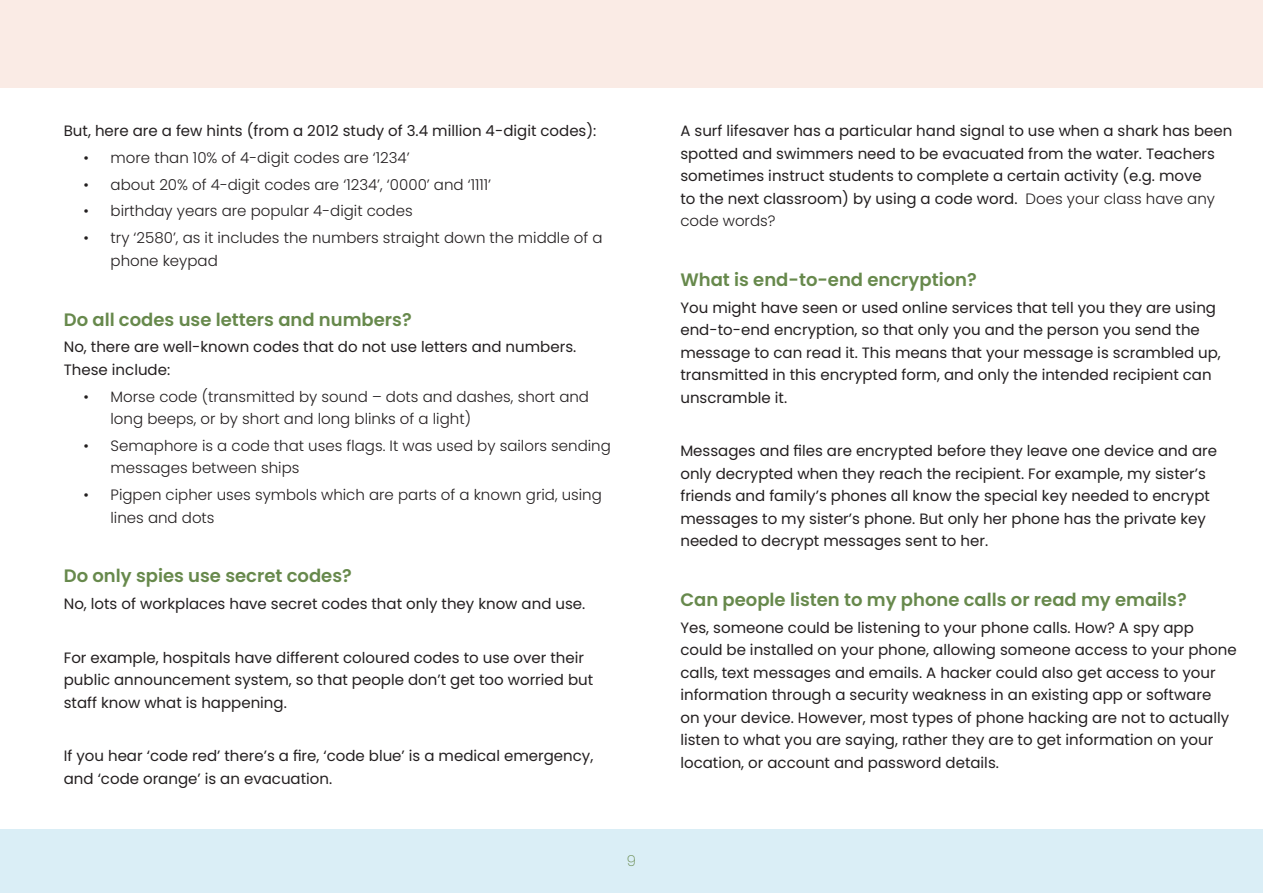
<style>
.page{position:relative;width:1263px;height:893px;background:#fff}
.page>*{position:absolute;margin:0;border:0;box-sizing:border-box;transform-origin:0 0}
.t1{font:600 18px "Poppins";color:#67894c}
.t2{font:15px/22.5px "Poppins";color:#231f20}
.t3{font:300 15px/22.5px "Poppins";color:#231f20}
.t4{font:200 15px "Poppins";color:#67894c}
.s1{font-weight:300}
</style>
<div class="page">
<div style="left:0;top:829px;width:1263px;height:64px;background:#daeef6"></div>
<div style="left:0;top:0;width:1263px;height:87px;background:#faebe5"></div>
<p class="t2" style="left:64px;top:120px;width:534px">But, here are a few hints (from a 2012 study of 3.4 million 4-digit codes):</p>
<p class="t3" style="left:84px;top:147px;width:328px">• more than 10% of 4-digit codes are ‘1234’</p>
<p class="t3" style="left:84px;top:173px;width:409px">• about 20% of 4-digit codes are ‘1234’, ‘0000’ and ‘1111’</p>
<p class="t3" style="left:84px;top:200px;width:331px">• birthday years are popular 4-digit codes</p>
<p class="t3" style="left:111px;top:227px;width:493px;text-indent:-27px">• try ‘2580’, as it includes the numbers straight down the middle of a phone keypad</p>
<p class="t1" style="left:64px;top:309px;width:349px">Do all codes use letters and numbers?</p>
<p class="t2" style="left:64px;top:336px;width:514px">No, there are well-known codes that do not use letters and numbers.<br>These include:</p>
<p class="t3" style="left:111px;top:385px;width:480px;text-indent:-27px">• Morse code (transmitted by sound – dots and dashes, short and long beeps, or by short and long blinks of a light)</p>
<p class="t3" style="left:111px;top:434px;width:502px;text-indent:-27px">• Semaphore is a code that uses flags. It was used by sailors sending messages between ships</p>
<p class="t3" style="left:111px;top:484px;width:493px;text-indent:-27px">• Pigpen cipher uses symbols which are parts of a known grid, using lines and dots</p>
<p class="t1" style="left:64px;top:566px;width:290px">Do only spies use secret codes?</p>
<p class="t2" style="left:64px;top:593px;width:523px">No, lots of workplaces have secret codes that only they know and use.</p>
<p class="t2" style="left:64px;top:646px;width:531px">For example, hospitals have different coloured codes to use over their public announcement system, so that people don’t get too worried but staff know what is happening.</p>
<p class="t2" style="left:64px;top:745px;width:531px">If you hear ‘code red’ there’s a fire, ‘code blue’ is a medical emergency, and ‘code orange’ is an evacuation.</p>
<p class="t4" style="left:627px;top:852px;width:11px">9</p>
<p class="t2" style="left:680px;top:120px;width:553px">A surf lifesaver has a particular hand signal to use when a shark has been spotted and swimmers need to be evacuated from the water. Teachers sometimes instruct students to complete a certain activity (e.g. move<br>to the next classroom) by using a code word. <span class="s1">Does your class have any code words?</span></p>
<p class="t1" style="left:680px;top:269px;width:298px">What is end-to-end encryption?</p>
<p class="t2" style="left:680px;top:296px;width:542px">You might have seen or used online services that tell you they are using end-to-end encryption, so that only you and the person you send the message to can read it. This means that your message is scrambled up, transmitted in this encrypted form, and only the intended recipient can unscramble it.</p>
<p class="t2" style="left:680px;top:440px;width:538px">Messages and files are encrypted before they leave one device and are only decrypted when they reach the recipient. For example, my sister’s friends and family’s phones all know the special key needed to encrypt messages to my sister’s phone. But only her phone has the private key needed to decrypt messages sent to her.</p>
<p class="t1" style="left:680px;top:589px;width:508px">Can people listen to my phone calls or read my emails?</p>
<p class="t2" style="left:680px;top:616px;width:558px">Yes, someone could be listening to your phone calls. How? A spy app could be installed on your phone, allowing someone access to your phone calls, text messages and emails. A hacker could also get access to your information through a security weakness in an existing app or software<br>on your device. However, most types of phone hacking are not to actually listen to what you are saying, rather they are to get information on your location, or account and password details.</p>
</div>
